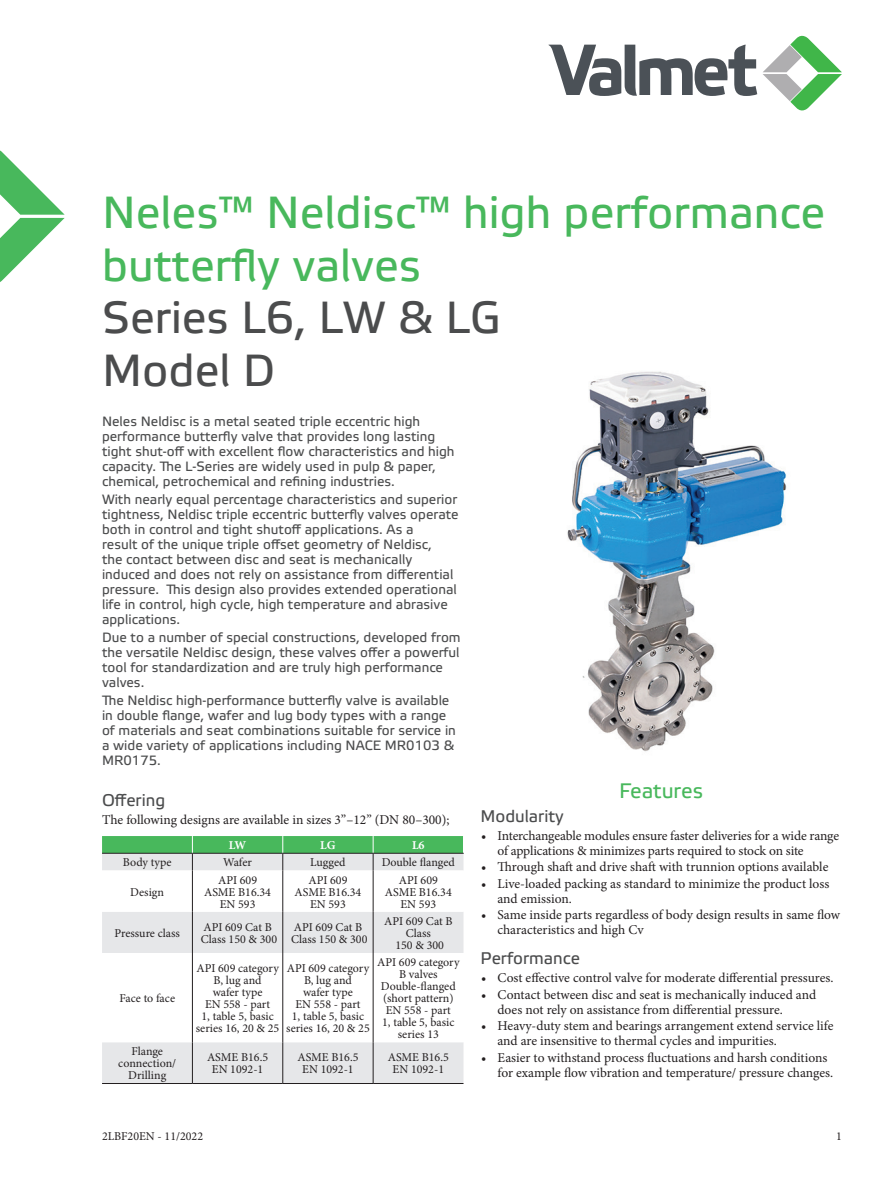
<style>
.page{position:relative;width:893px;height:1191px;background:#fff}
.page>*{position:absolute;margin:0;border:0;box-sizing:border-box;transform-origin:0 0}
.t1{font:45px/52.5px "Etelka Text Pro";color:#48b85c}
.t2{font:45px/52.5px "Etelka Text Pro";color:#4b4c4d}
.t3{font:21px "Etelka Text Pro";color:#48b85c}
.t4{font:16.8px "Etelka Text Pro";color:#4b4c4d}
.t5{font:13.5px/15px "Etelka Text Pro";color:#4b4c4d}
.t6{font:13.5px/15px "Minion Pro";letter-spacing:-.005em;color:#231f20}
.t7{font:12px/12px "Minion Pro";color:#231f20;text-align:center}
.t8{font:700 12px "Minion Pro";color:#fff}
</style>
<div class="page">
<svg style="left:549px;top:45px;width:208px;height:51px"></svg>
<svg style="left:763px;top:35px;width:79px;height:76px"></svg>
<svg style="left:0;top:150px;width:65px;height:132px"></svg>
<div style="left:102px;top:1042px;width:361px;height:41px;background:#e6e7e9"></div>
<svg style="left:102px;top:870px;width:361px;height:172px"></svg>
<hr style="left:192px;top:870px;width:1px;height:41px;background:#231f20">
<hr style="left:283px;top:870px;width:1px;height:41px;background:#231f20">
<hr style="left:373px;top:870px;width:1px;height:41px;background:#231f20">
<hr style="left:192px;top:911px;width:1px;height:42px;background:#231f20">
<hr style="left:283px;top:911px;width:1px;height:42px;background:#231f20">
<hr style="left:373px;top:911px;width:1px;height:42px;background:#231f20">
<hr style="left:192px;top:953px;width:1px;height:89px;background:#231f20">
<hr style="left:283px;top:953px;width:1px;height:89px;background:#231f20">
<hr style="left:373px;top:953px;width:1px;height:89px;background:#231f20">
<hr style="left:192px;top:1042px;width:1px;height:41px;background:#231f20">
<hr style="left:283px;top:1042px;width:1px;height:41px;background:#231f20">
<hr style="left:373px;top:1042px;width:1px;height:41px;background:#231f20">
<svg style="left:102px;top:836px;width:362px;height:34px;background:#94cda0"></svg>
<hr style="left:102px;top:853px;width:90px;height:1px;background:#231f20">
<hr style="left:192px;top:853px;width:91px;height:1px;background:#231f20">
<hr style="left:283px;top:853px;width:90px;height:1px;background:#231f20">
<hr style="left:373px;top:853px;width:91px;height:1px;background:#231f20">
<hr style="left:102px;top:1083px;width:90px;height:1px;background:#231f20">
<hr style="left:192px;top:1083px;width:91px;height:1px;background:#231f20">
<hr style="left:283px;top:1083px;width:90px;height:1px;background:#231f20">
<hr style="left:373px;top:1083px;width:90px;height:1px;background:#231f20">
<img style="left:567px;top:371px;width:220px;height:381px">
<h1 class="t1" style="left:102px;top:189px;width:725px">Neles™ Neldisc™ high performance butterfly valves</h1>
<h1 class="t2" style="left:102px;top:294px;width:400px">Series L6, LW &amp; LG<br>Model D</h1>
<p class="t5" style="left:102px;top:415px;width:354px">Neles Neldisc is a metal seated triple eccentric high performance butterfly valve that provides long lasting tight shut-off with excellent flow characteristics and high capacity. The L-Series are widely used in pulp &amp; paper, chemical, petrochemical and refining industries.</p>
<p class="t5" style="left:102px;top:493px;width:358px">With nearly equal percentage characteristics and superior tightness, Neldisc triple eccentric butterfly valves operate both in control and tight shutoff applications. As a<br>result of the unique triple offset geometry of Neldisc,<br>the contact between disc and seat is mechanically induced and does not rely on assistance from differential pressure. This design also provides extended operational life in control, high cycle, high temperature and abrasive applications.</p>
<p class="t5" style="left:102px;top:631px;width:360px">Due to a number of special constructions, developed from the versatile Neldisc design, these valves offer a powerful tool for standardization and are truly high performance valves.</p>
<p class="t5" style="left:102px;top:694px;width:355px">The Neldisc high-performance butterfly valve is available in double flange, wafer and lug body types with a range of materials and seat combinations suitable for service in a wide variety of applications including NACE MR0103 &amp; MR0175.</p>
<p class="t4" style="left:102px;top:791px;width:65px">Offering</p>
<p class="t6" style="left:102px;top:812px;width:349px">The following designs are available in sizes 3”–12” (DN 80–300);</p>
<p class="t8" style="left:229px;top:836px;width:19px">LW</p>
<p class="t8" style="left:320px;top:836px;width:17px">LG</p>
<p class="t8" style="left:412px;top:836px;width:14px">L6</p>
<p class="t7" style="left:123px;top:856px;width:50px">Body type</p>
<p class="t7" style="left:223px;top:856px;width:30px">Wafer</p>
<p class="t7" style="left:310px;top:856px;width:37px">Lugged</p>
<p class="t7" style="left:382px;top:856px;width:75px">Double flanged</p>
<p class="t7" style="left:130px;top:885px;width:35px">Design</p>
<h2 class="t3" style="left:619px;top:780px;width:85px">Features</h2>
<p class="t4" style="left:480px;top:807px;width:85px">Modularity</p>
<p class="t6" style="left:497px;top:828px;width:343px;text-indent:-16px">• Interchangeable modules ensure faster deliveries for a wide range of applications &amp; minimizes parts required to stock on site</p>
<p class="t6" style="left:481px;top:859px;width:349px">• Through shaft and drive shaft with trunnion options available</p>
<p class="t6" style="left:497px;top:876px;width:333px;text-indent:-16px">• Live-loaded packing as standard to minimize the product loss and emission.</p>
<p class="t6" style="left:497px;top:907px;width:344px;text-indent:-16px">• Same inside parts regardless of body design results in same flow characteristics and high Cv</p>
<p class="t4" style="left:480px;top:949px;width:101px">Performance</p>
<p class="t6" style="left:481px;top:970px;width:354px">• Cost effective control valve for moderate differential pressures.</p>
<p class="t6" style="left:497px;top:987px;width:320px;text-indent:-16px">• Contact between disc and seat is mechanically induced and does not rely on assistance from differential pressure.</p>
<p class="t6" style="left:497px;top:1018px;width:337px;text-indent:-16px">• Heavy-duty stem and bearings arrangement extend service life and are insensitive to thermal cycles and impurities.</p>
<p class="t6" style="left:497px;top:1050px;width:337px;text-indent:-16px">• Easier to withstand process fluctuations and harsh conditions for example flow vibration and temperature/ pressure changes.</p>
<p class="t7" style="left:204px;top:873px;width:68px">API 609<br>ASME B16.34<br>EN 593</p>
<p class="t7" style="left:295px;top:873px;width:68px">API 609<br>ASME B16.34<br>EN 593</p>
<p class="t7" style="left:385px;top:873px;width:68px">API 609<br>ASME B16.34<br>EN 593</p>
<p class="t7" style="left:115px;top:927px;width:67px">Pressure class</p>
<p class="t7" style="left:201px;top:921px;width:78px;text-align:left">API 609 Cat B<br>Class 150 &amp; 300</p>
<p class="t7" style="left:291px;top:921px;width:78px;text-align:left">API 609 Cat B<br>Class 150 &amp; 300</p>
<p class="t7" style="left:384px;top:915px;width:70px">API 609 Cat B<br>Class<br>150 &amp; 300</p>
<p class="t7" style="left:196px;top:962px;width:85px">API 609 category<br>B, lug and<br>wafer type<br>EN 558 - part<br>1, table 5, basic series 16, 20 &amp; 25</p>
<p class="t7" style="left:286px;top:962px;width:85px">API 609 category<br>B, lug and<br>wafer type<br>EN 558 - part<br>1, table 5, basic series 16, 20 &amp; 25</p>
<p class="t7" style="left:377px;top:956px;width:84px">API 609 category<br>B valves<br>Double-flanged (short pattern)<br>EN 558 - part<br>1, table 5, basic series 13</p>
<p class="t7" style="left:119px;top:992px;width:57px">Face to face</p>
<p class="t7" style="left:118px;top:1045px;width:59px">Flange connection/<br>Drilling</p>
<p class="t7" style="left:207px;top:1051px;width:63px">ASME B16.5<br>EN 1092-1</p>
<p class="t7" style="left:297px;top:1051px;width:63px">ASME B16.5<br>EN 1092-1</p>
<p class="t7" style="left:388px;top:1051px;width:63px">ASME B16.5<br>EN 1092-1</p>
<p class="t7" style="left:102px;top:1130px;width:103px">2LBF20EN - 11/2022</p>
<p class="t7" style="left:836px;top:1130px;width:7px">1</p>
</div>
